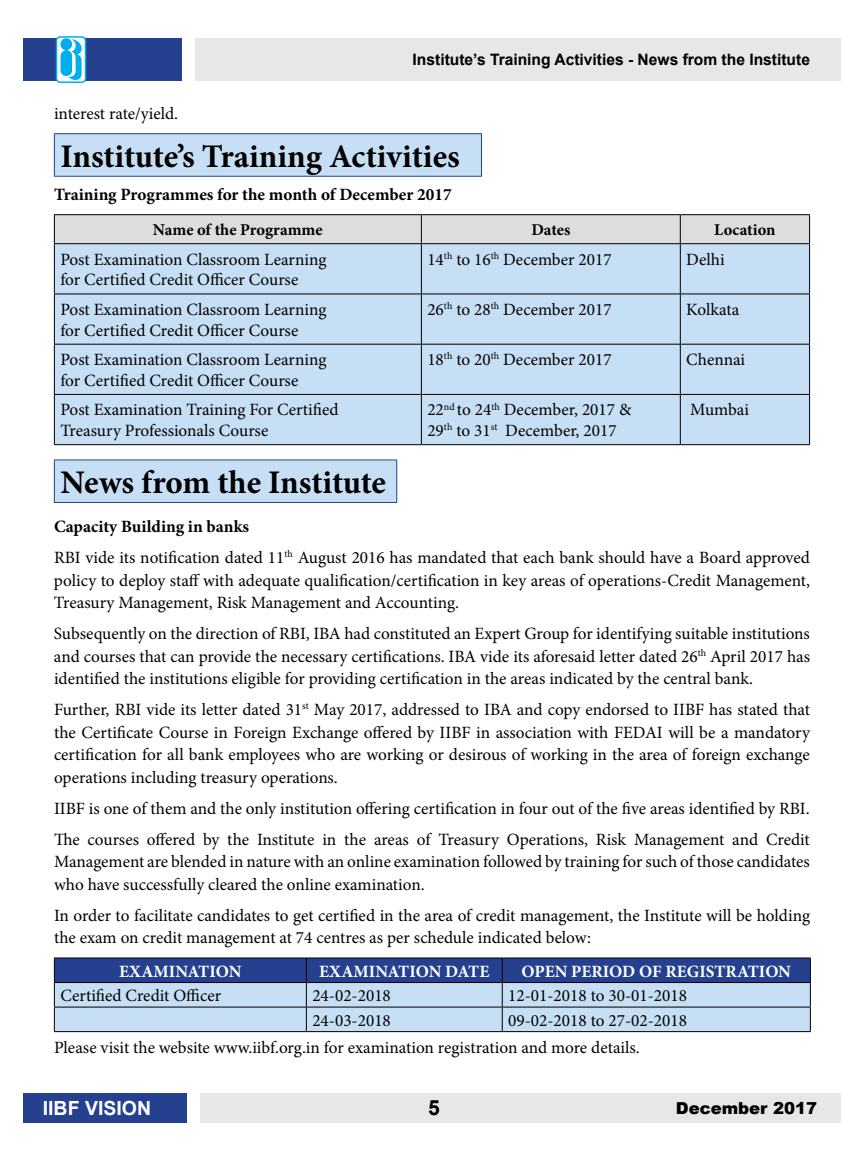
<style>
.page{position:relative;width:864px;height:1161px;background:#fff}
.page>*{position:absolute;margin:0;border:0;box-sizing:border-box;transform-origin:0 0}
.t1{font:700 33px "Minion Pro";letter-spacing:-.005em;color:#000}
.t2{font:700 21px "Arial";color:#000}
.t3{font:700 19.5px "Arial";color:#fff}
.t4{font:17.25px/22.5px "Minion Pro";color:#000}
.t5{font:700 17.25px "Minion Pro";color:#fff}
.t6{font:700 17.25px "Minion Pro";color:#000}
.t7{font:700 16.5px "Minion Pro";color:#000}
.t8{font:900 16.5px "Arial";color:#000}
.t9{font:700 15.75px "Arial";color:#000}
.s1{font-weight:700}
</style>
<div class="page">
<div style="left:195px;top:38px;width:646px;height:43px;background:#e6e7e8"></div>
<div style="left:23px;top:38px;width:159px;height:43px;background:#25408f"></div>
<div style="left:200px;top:1093px;width:641px;height:30px;background:#e6e7e8"></div>
<div style="left:23px;top:1093px;width:164px;height:30px;background:#25408f"></div>
<div style="left:57px;top:37px;width:29px;height:45px;background:#fff;border-radius:4px"></div>
<div style="left:56px;top:36px;width:30px;height:47px;border:2px solid #00aeef;border-radius:4px"></div>
<svg style="left:60px;top:38px;width:22px;height:43px"></svg>
<div style="left:54px;top:134px;width:428px;height:42px;background:#c7dff4"></div>
<hr style="left:54px;top:133px;width:428px;height:1px;background:#25408f">
<hr style="left:54px;top:134px;width:1px;height:42px;background:#25408f">
<hr style="left:481px;top:134px;width:1px;height:42px;background:#25408f">
<hr style="left:54px;top:176px;width:428px;height:1px;background:#25408f">
<div style="left:55px;top:244px;width:754px;height:200px;background:#c7dff4"></div>
<hr style="left:54px;top:214px;width:367px;height:1px;background:#000">
<hr style="left:421px;top:214px;width:259px;height:1px;background:#000">
<hr style="left:680px;top:214px;width:130px;height:1px;background:#000">
<div style="left:54px;top:215px;width:756px;height:28px;background:#dcddde"></div>
<hr style="left:54px;top:243px;width:367px;height:1px;background:#000">
<hr style="left:54px;top:244px;width:1px;height:50px;background:#000">
<hr style="left:421px;top:243px;width:259px;height:1px;background:#000">
<hr style="left:421px;top:244px;width:1px;height:50px;background:#000">
<hr style="left:680px;top:243px;width:130px;height:1px;background:#000">
<hr style="left:680px;top:244px;width:1px;height:50px;background:#000">
<hr style="left:809px;top:244px;width:1px;height:50px;background:#000">
<hr style="left:54px;top:294px;width:367px;height:1px;background:#000">
<hr style="left:54px;top:294px;width:1px;height:50px;background:#000">
<hr style="left:421px;top:294px;width:259px;height:1px;background:#000">
<hr style="left:421px;top:294px;width:1px;height:50px;background:#000">
<hr style="left:680px;top:294px;width:130px;height:1px;background:#000">
<hr style="left:680px;top:294px;width:1px;height:50px;background:#000">
<hr style="left:809px;top:294px;width:1px;height:50px;background:#000">
<hr style="left:54px;top:344px;width:367px;height:1px;background:#000">
<hr style="left:54px;top:345px;width:1px;height:49px;background:#000">
<hr style="left:421px;top:344px;width:259px;height:1px;background:#000">
<hr style="left:421px;top:345px;width:1px;height:49px;background:#000">
<hr style="left:680px;top:344px;width:130px;height:1px;background:#000">
<hr style="left:680px;top:345px;width:1px;height:49px;background:#000">
<hr style="left:809px;top:345px;width:1px;height:49px;background:#000">
<hr style="left:54px;top:394px;width:367px;height:1px;background:#000">
<hr style="left:54px;top:395px;width:1px;height:49px;background:#000">
<hr style="left:421px;top:394px;width:259px;height:1px;background:#000">
<hr style="left:421px;top:395px;width:1px;height:49px;background:#000">
<hr style="left:680px;top:394px;width:130px;height:1px;background:#000">
<hr style="left:680px;top:395px;width:1px;height:49px;background:#000">
<hr style="left:809px;top:395px;width:1px;height:49px;background:#000">
<hr style="left:54px;top:444px;width:367px;height:1px;background:#000">
<hr style="left:421px;top:444px;width:259px;height:1px;background:#000">
<hr style="left:680px;top:444px;width:130px;height:1px;background:#000">
<div style="left:54px;top:460px;width:343px;height:42px;background:#c7dff4"></div>
<hr style="left:54px;top:460px;width:343px;height:1px;background:#25408f">
<hr style="left:54px;top:460px;width:1px;height:42px;background:#25408f">
<hr style="left:396px;top:460px;width:1px;height:42px;background:#25408f">
<hr style="left:54px;top:502px;width:343px;height:1px;background:#25408f">
<svg style="left:54px;top:958px;width:757px;height:73px;background:#8ba3ca"></svg>
<hr style="left:54px;top:1031px;width:252px;height:1px;background:#000">
<hr style="left:306px;top:1031px;width:196px;height:1px;background:#000">
<hr style="left:502px;top:1031px;width:309px;height:1px;background:#000">
<p class="t9" style="left:413px;top:49px;width:399px">Institute’s Training Activities - News from the Institute</p>
<p class="t4" style="left:54px;top:102px;width:126px">interest rate/yield.</p>
<h1 class="t1" style="left:60px;top:133px;width:401px">Institute’s Training Activities</h1>
<p class="t6" style="left:54px;top:182px;width:399px">Training Programmes for the month of December 2017</p>
<p class="t7" style="left:153px;top:218px;width:171px">Name of the Programme</p>
<p class="t7" style="left:531px;top:218px;width:41px">Dates</p>
<p class="t7" style="left:714px;top:218px;width:63px">Location</p>
<p class="t4" style="left:60px;top:249px;width:268px;line-height:20.7px">Post Examination Classroom Learning for Certified Credit Officer Course</p>
<p class="t4" style="left:427px;top:248px;width:186px">14<sup>th</sup> to 16<sup>th</sup> December 2017</p>
<p class="t4" style="left:686px;top:248px;width:40px">Delhi</p>
<p class="t4" style="left:60px;top:299px;width:268px;line-height:20.7px">Post Examination Classroom Learning for Certified Credit Officer Course</p>
<p class="t4" style="left:427px;top:298px;width:186px">26<sup>th</sup> to 28<sup>th</sup> December 2017</p>
<p class="t4" style="left:686px;top:298px;width:55px">Kolkata</p>
<p class="t4" style="left:60px;top:349px;width:268px;line-height:20.7px">Post Examination Classroom Learning for Certified Credit Officer Course</p>
<p class="t4" style="left:427px;top:349px;width:186px">18<sup>th</sup> to 20<sup>th</sup> December 2017</p>
<p class="t4" style="left:686px;top:349px;width:60px">Chennai</p>
<p class="t4" style="left:60px;top:400px;width:280px;line-height:20.7px">Post Examination Training For Certified<br>Treasury Professionals Course</p>
<p class="t4" style="left:427px;top:400px;width:205px;line-height:20.7px">22<sup>nd</sup> to 24<sup>th</sup> December, 2017 &amp;<br>29<sup>th</sup> to 31<sup>st</sup> December, 2017</p>
<p class="t4" style="left:690px;top:399px;width:60px">Mumbai</p>
<h1 class="t1" style="left:60px;top:459px;width:327px">News from the Institute</h1>
<p class="t4" style="left:54px;top:511px;width:757px;line-height:31px"><span class="s1">Capacity Building in banks<br></span>RBI vide its notification dated 11<sup>th</sup> August 2016 has mandated that each bank should have a Board approved</p>
<p class="t4" style="left:54px;top:569px;width:758px">policy to deploy staff with adequate qualification/certification in key areas of operations-Credit Management,<br>Treasury Management, Risk Management and Accounting.</p>
<p class="t4" style="left:54px;top:622px;width:758px;text-align:justify">Subsequently on the direction of RBI, IBA had constituted an Expert Group for identifying suitable institutions and courses that can provide the necessary certifications. IBA vide its aforesaid letter dated 26<sup>th</sup> April 2017 has identified the institutions eligible for providing certification in the areas indicated by the central bank.</p>
<p class="t4" style="left:54px;top:698px;width:758px;text-align:justify">Further, RBI vide its letter dated 31<sup>st</sup> May 2017, addressed to IBA and copy endorsed to IIBF has stated that the Certificate Course in Foreign Exchange offered by IIBF in association with FEDAI will be a mandatory certification for all bank employees who are working or desirous of working in the area of foreign exchange operations including treasury operations.</p>
<p class="t4" style="left:54px;top:793px;width:757px;line-height:31px">IIBF is one of them and the only institution offering certification in four out of the five areas identified by RBI.<br>The courses offered by the Institute in the areas of Treasury Operations, Risk Management and Credit</p>
<p class="t4" style="left:54px;top:850px;width:757px">Management are blended in nature with an online examination followed by training for such of those candidates who have successfully cleared the online examination.</p>
<p class="t4" style="left:54px;top:904px;width:758px">In order to facilitate candidates to get certified in the area of credit management, the Institute will be holding the exam on credit management at 74 centres as per schedule indicated below:</p>
<p class="t5" style="left:119px;top:959px;width:124px">EXAMINATION</p>
<p class="t5" style="left:319px;top:959px;width:172px">EXAMINATION DATE</p>
<p class="t5" style="left:522px;top:959px;width:271px">OPEN PERIOD OF REGISTRATION</p>
<p class="t4" style="left:60px;top:984px;width:162px">Certified Credit Officer</p>
<p class="t4" style="left:312px;top:984px;width:80px">24-02-2018</p>
<p class="t4" style="left:508px;top:984px;width:180px">12-01-2018 to 30-01-2018</p>
<p class="t4" style="left:312px;top:1009px;width:80px">24-03-2018</p>
<p class="t4" style="left:54px;top:1007px;width:635px;line-height:26.8px;text-indent:454px">09-02-2018 to 27-02-2018<br>Please visit the website www.iibf.org.in for examination registration and more details.</p>
<p class="t3" style="left:43px;top:1094px;width:110px">IIBF VISION</p>
<p class="t2" style="left:428px;top:1093px;width:13px">5</p>
<p class="t8" style="left:676px;top:1096px;width:143px">December 2017</p>
</div>
